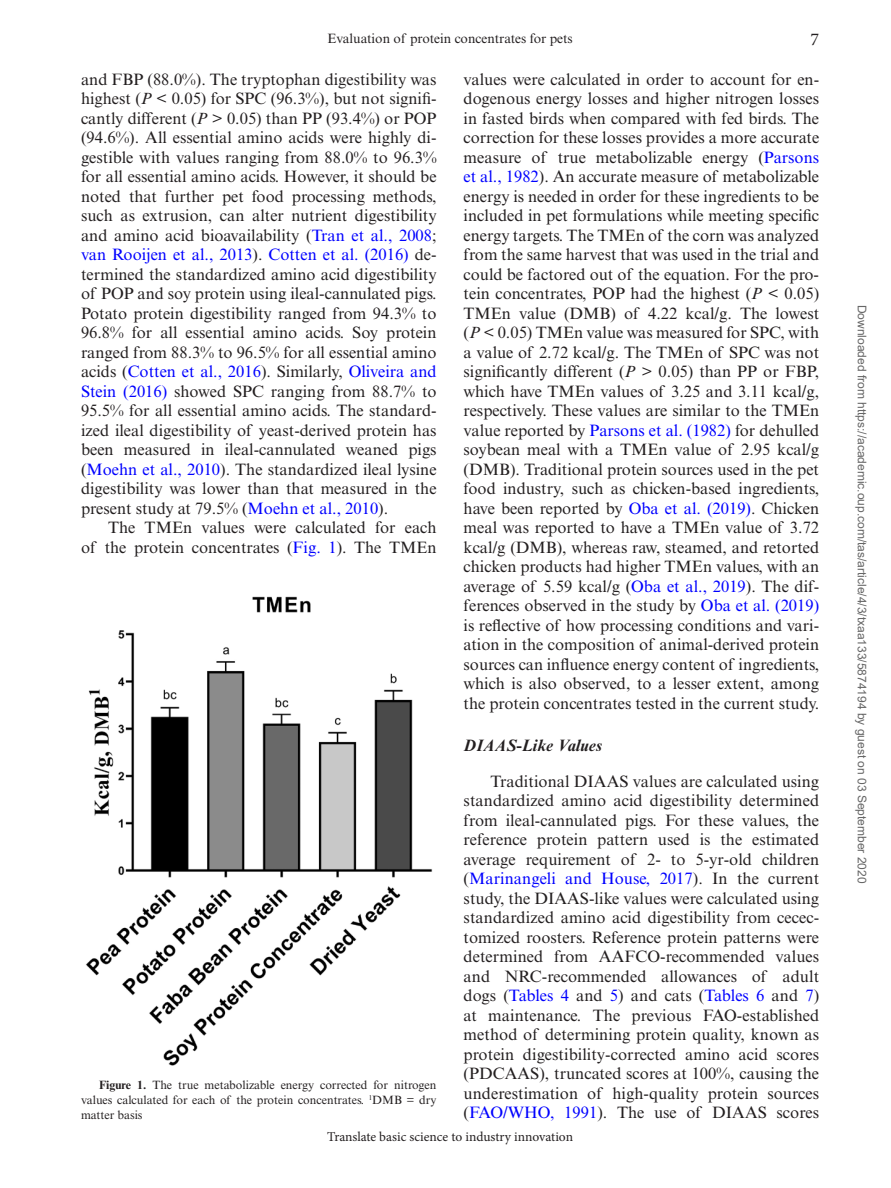
<style>
.page{position:relative;width:891px;height:1188px;background:#fff}
.page>*{position:absolute;margin:0;border:0;box-sizing:border-box;transform-origin:0 0}
.t1{font:18px "Minion Pro";color:#231f20}
.t2{font:16.5px/19.5px "Times New Roman MT Std";color:#231f20;text-align:justify}
.t3{font:italic 700 16.5px "Times New Roman MT Std";color:#231f20}
.t4{font:13.5px "Minion Pro";color:#231f20}
.t5{font:13.5px "Times New Roman MT Std";color:#231f20}
.t6{font:12px/15px "Times New Roman MT Std";color:#231f20;text-align:justify}
.t7{font:12px "Arial";color:#666}
.s1{font-style:italic}
.s2{color:#00f}
.s3{font-weight:700}
</style>
<div class="page">
<img style="left:86px;top:596px;width:347px;height:470px">
<p class="t5" style="left:327px;top:30px;width:247px">Evaluation of protein concentrates for pets</p>
<p class="t1" style="left:810px;top:27px;width:10px">7</p>
<p class="t2" style="left:81px;top:69px;width:357px">and FBP (88.0%). The tryptophan digestibility was highest (<span class="s1">P</span> &lt; 0.05) for SPC (96.3%), but not signifi&shy;cantly different (<span class="s1">P</span> &gt; 0.05) than PP (93.4%) or POP (94.6%). All essential amino acids were highly di&shy;gestible with values ranging from 88.0% to 96.3% for all essential amino acids. However, it should be noted that further pet food processing methods, such as extrusion, can alter nutrient digestibility and amino acid bioavailability (<span class="s2">Tran et al., 2008</span>; <span class="s2">van Rooijen et al., 2013</span>). <span class="s2">Cotten et al. (2016)</span> de&shy;termined the standardized amino acid digestibility of POP and soy protein using ileal-cannulated pigs.<br>Potato protein digestibility ranged from 94.3% to 96.8% for all essential amino acids. Soy protein ranged from 88.3% to 96.5% for all essential amino acids (<span class="s2">Cotten et al., 2016</span>). Similarly, <span class="s2">Oliveira and Stein (2016)</span> showed SPC ranging from 88.7% to 95.5% for all essential amino acids. The standard&shy;ized ileal digestibility of yeast-derived protein has been measured in ileal-cannulated weaned pigs (<span class="s2">Moehn et al., 2010</span>). The standardized ileal lysine digestibility was lower than that measured in the present study at 79.5% (<span class="s2">Moehn et al., 2010</span>).</p>
<p class="t2" style="left:81px;top:518px;width:357px;text-align:right">The TMEn values were calculated for each<br>of the protein concentrates (<span class="s2">Fig. 1</span>). The TMEn</p>
<p class="t6" style="left:81px;top:1078px;width:357px;text-indent:18px"><span class="s3">Figure 1.</span> The true metabolizable energy corrected for nitrogen values calculated for each of the protein concentrates. <sup>1</sup>DMB = dry matter basis</p>
<p class="t2" style="left:464px;top:69px;width:357px">values were calculated in order to account for en&shy;dogenous energy losses and higher nitrogen losses in fasted birds when compared with fed birds. The correction for these losses provides a more accurate measure of true metabolizable energy (<span class="s2">Parsons et al., 1982</span>). An accurate measure of metabolizable energy is needed in order for these ingredients to be included in pet formulations while meeting specific energy targets. The TMEn of the corn was analyzed from the same harvest that was used in the trial and could be factored out of the equation. For the pro&shy;tein concentrates, POP had the highest (<span class="s1">P</span> &lt; 0.05)<br>TMEn value (DMB) of 4.22 kcal/g. The lowest (<span class="s1">P</span> &lt; 0.05) TMEn value was measured for SPC, with a value of 2.72 kcal/g. The TMEn of SPC was not significantly different (<span class="s1">P</span> &gt; 0.05) than PP or FBP, which have TMEn values of 3.25 and 3.11 kcal/g, respectively. These values are similar to the TMEn value reported by <span class="s2">Parsons et al. (1982)</span> for dehulled soybean meal with a TMEn value of 2.95 kcal/g (DMB). Traditional protein sources used in the pet food industry, such as chicken-based ingredients, have been reported by <span class="s2">Oba et al. (2019)</span>. Chicken meal was reported to have a TMEn value of 3.72 kcal/g (DMB), whereas raw, steamed, and retorted chicken products had higher TMEn values, with an average of 5.59 kcal/g (<span class="s2">Oba et al., 2019</span>). The dif&shy;ferences observed in the study by <span class="s2">Oba et al. (2019) </span>is reflective of how processing conditions and vari&shy;ation in the composition of animal-derived protein sources can influence energy content of ingredients, which is also observed, to a lesser extent, among the protein concentrates tested in the current study.</p>
<p class="t3" style="left:464px;top:735px;width:140px">DIAAS-Like Values</p>
<p class="t2" style="left:464px;top:771px;width:357px;text-indent:27px">Traditional DIAAS values are calculated using standardized amino acid digestibility determined from ileal-cannulated pigs. For these values, the reference protein pattern used is the estimated average requirement of 2- to 5-yr-old children (<span class="s2">Marinangeli and House, 2017</span>). In the current study, the DIAAS-like values were calculated using standardized amino acid digestibility from cecec&shy;tomized roosters. Reference protein patterns were determined from AAFCO-recommended values and NRC-recommended allowances of adult dogs (<span class="s2">Tables 4</span> and <span class="s2">5</span>) and cats (<span class="s2">Tables 6</span> and <span class="s2">7</span>) at maintenance. The previous FAO-established method of determining protein quality, known as protein digestibility-corrected amino acid scores (PDCAAS), truncated scores at 100%, causing the underestimation of high-quality protein sources (<span class="s2">FAO/WHO, 1991</span>). The use of DIAAS scores</p>
<p class="t4" style="left:327px;top:1128px;width:247px">Translate basic science to industry innovation</p>
<p class="t7" style="left:866px;top:305px;width:580px;rotate:90deg">Downloaded from https://academic.oup.com/tas/article/4/3/txaa133/5874194 by guest on 03 September 2020</p>
</div>
